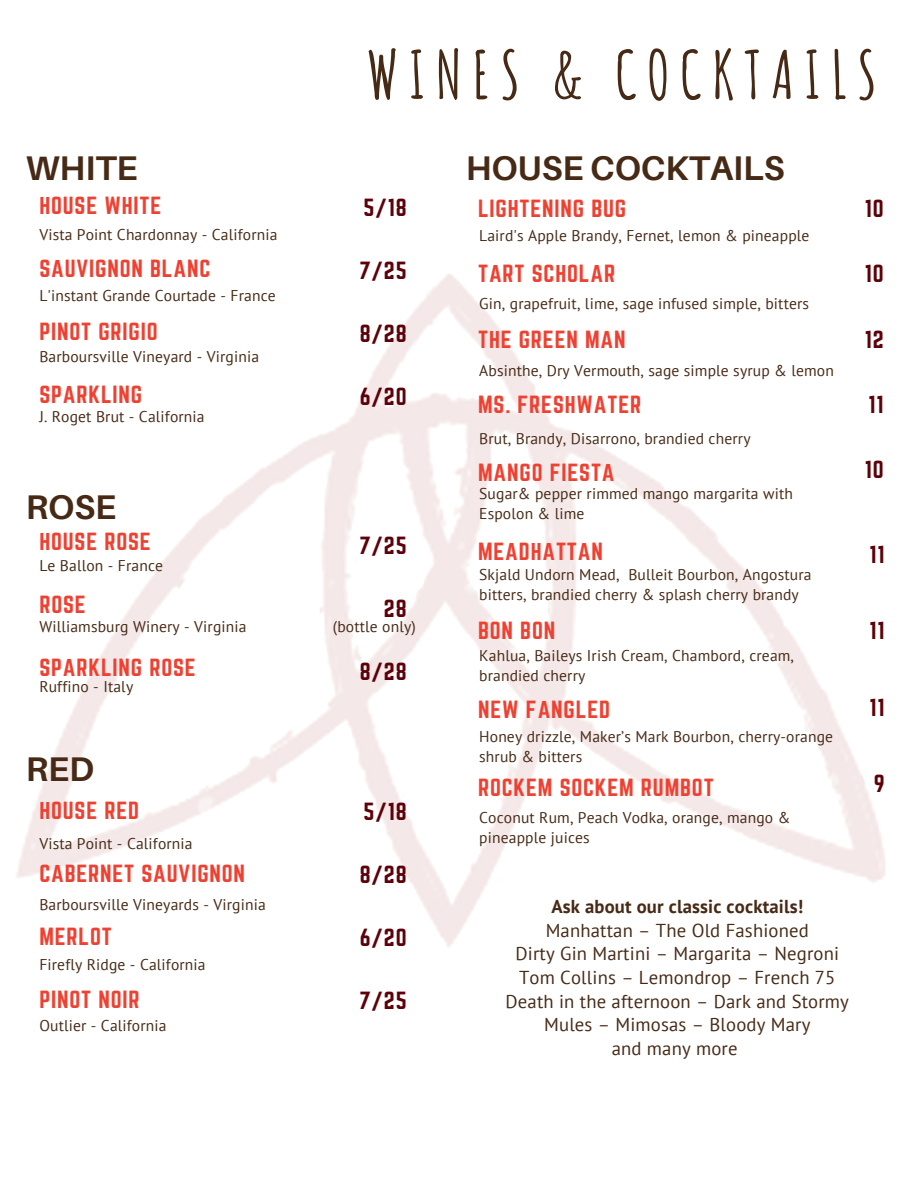
<style>
.page{position:relative;width:918px;height:1188px;background:#fff}
.page>*{position:absolute;margin:0;border:0;box-sizing:border-box;transform-origin:0 0}
.t1{font:700 65.4px "Amatic SC";letter-spacing:.15em;color:#472a16}
.t2{font:700 34.2px "Aileron";color:#472a16}
.t3{font:21.75px "Norwester";letter-spacing:.04em;color:#ef4132}
.t4{font:21.75px "Norwester";letter-spacing:.04em;color:#5e0009}
.t5{font:18.75px/23.7px "PT Sans";letter-spacing:.01em;color:#472a16;text-align:center}
.t6{font:700 18.75px "PT Sans";letter-spacing:.01em;color:#472a16}
.t7{font:15.6px/20.2px "PT Sans";letter-spacing:.01em;color:#472a16}
</style>
<div class="page">
<h1 class="t1" style="left:367px;top:33px;width:512px">WINES &amp; COCKTAILS</h1>
<h2 class="t2" style="left:26px;top:147px;width:113px">WHITE</h2>
<h2 class="t2" style="left:466px;top:147px;width:320px">HOUSE COCKTAILS</h2>
<h3 class="t3" style="left:39px;top:195px;width:123px">HOUSE WHITE</h3>
<h3 class="t4" style="left:364px;top:197px;width:44px">5/18</h3>
<h3 class="t3" style="left:478px;top:198px;width:150px">LIGHTENING BUG</h3>
<p class="t7" style="left:39px;top:224px;width:240px">Vista Point Chardonnay - California</p>
<h3 class="t3" style="left:39px;top:258px;width:172px">SAUVIGNON BLANC</h3>
<p class="t7" style="left:39px;top:285px;width:238px">L'instant Grande Courtade - France</p>
<h3 class="t3" style="left:39px;top:321px;width:120px">PINOT GRIGIO</h3>
<p class="t7" style="left:39px;top:346px;width:221px">Barboursville Vineyard - Virginia</p>
<h3 class="t3" style="left:39px;top:384px;width:104px">SPARKLING</h3>
<p class="t7" style="left:39px;top:407px;width:167px">J. Roget Brut - California</p>
<h2 class="t2" style="left:26px;top:486px;width:92px">ROSE</h2>
<h3 class="t3" style="left:39px;top:531px;width:113px">HOUSE ROSE</h3>
<p class="t7" style="left:39px;top:555px;width:125px">Le Ballon - France</p>
<h3 class="t3" style="left:39px;top:594px;width:48px">ROSE</h3>
<h3 class="t4" style="left:359px;top:260px;width:49px">7/25</h3>
<h3 class="t4" style="left:360px;top:323px;width:48px">8/28</h3>
<h3 class="t4" style="left:360px;top:386px;width:48px">6/20</h3>
<h3 class="t4" style="left:359px;top:535px;width:49px">7/25</h3>
<h3 class="t4" style="left:384px;top:598px;width:24px">28</h3>
<p class="t7" style="left:39px;top:616px;width:209px">Williamsburg Winery - Virginia</p>
<p class="t7" style="left:333px;top:616px;width:85px">(bottle only)</p>
<h3 class="t3" style="left:39px;top:657px;width:158px">SPARKLING ROSE</h3>
<p class="t7" style="left:39px;top:677px;width:95px">Ruffino - Italy</p>
<h2 class="t2" style="left:26px;top:748px;width:70px">RED</h2>
<h3 class="t3" style="left:39px;top:800px;width:101px">HOUSE RED</h3>
<p class="t7" style="left:39px;top:833px;width:155px">Vista Point - California</p>
<h3 class="t3" style="left:39px;top:863px;width:207px">CABERNET SAUVIGNON</h3>
<p class="t7" style="left:39px;top:894px;width:228px">Barboursville Vineyards - Virginia</p>
<h3 class="t3" style="left:39px;top:926px;width:74px">MERLOT</h3>
<p class="t7" style="left:39px;top:954px;width:168px">Firefly Ridge - California</p>
<h3 class="t3" style="left:39px;top:989px;width:102px">PINOT NOIR</h3>
<p class="t7" style="left:39px;top:1015px;width:129px">Outlier - California</p>
<h3 class="t4" style="left:360px;top:661px;width:48px">8/28</h3>
<h3 class="t4" style="left:364px;top:801px;width:44px">5/18</h3>
<h3 class="t4" style="left:360px;top:864px;width:48px">8/28</h3>
<h3 class="t4" style="left:360px;top:927px;width:48px">6/20</h3>
<h3 class="t4" style="left:359px;top:990px;width:49px">7/25</h3>
<p class="t7" style="left:479px;top:225px;width:332px">Laird's Apple Brandy, Fernet, lemon &amp; pineapple</p>
<h3 class="t3" style="left:478px;top:263px;width:139px">TART SCHOLAR</h3>
<p class="t7" style="left:479px;top:293px;width:331px">Gin, grapefruit, lime, sage infused simple, bitters</p>
<h3 class="t3" style="left:478px;top:329px;width:149px">THE GREEN MAN</h3>
<p class="t7" style="left:479px;top:360px;width:356px">Absinthe, Dry Vermouth, sage simple syrup &amp; lemon</p>
<h3 class="t3" style="left:478px;top:394px;width:165px">MS. FRESHWATER</h3>
<p class="t7" style="left:479px;top:428px;width:273px">Brut, Brandy, Disarrono, brandied cherry</p>
<h3 class="t3" style="left:478px;top:462px;width:138px">MANGO FIESTA</h3>
<p class="t7" style="left:479px;top:483px;width:315px">Sugar&amp; pepper rimmed mango margarita with<br>Espolon &amp; lime</p>
<h3 class="t3" style="left:478px;top:541px;width:126px">MEADHATTAN</h3>
<p class="t7" style="left:479px;top:564px;width:334px">Skjald Undorn Mead, Bulleit Bourbon, Angostura bitters, brandied cherry &amp; splash cherry brandy</p>
<h3 class="t3" style="left:478px;top:620px;width:79px">BON BON</h3>
<p class="t7" style="left:479px;top:645px;width:316px">Kahlua, Baileys Irish Cream, Chambord, cream, brandied cherry</p>
<h3 class="t3" style="left:478px;top:699px;width:133px">NEW FANGLED</h3>
<p class="t7" style="left:479px;top:726px;width:355px">Honey drizzle, Maker’s Mark Bourbon, cherry-orange shrub &amp; bitters</p>
<h3 class="t3" style="left:478px;top:777px;width:237px">ROCKEM SOCKEM RUMBOT</h3>
<p class="t7" style="left:479px;top:807px;width:313px">Coconut Rum, Peach Vodka, orange, mango &amp; pineapple juices</p>
<p class="t6" style="left:551px;top:894px;width:253px">Ask about our classic cocktails!</p>
<p class="t5" style="left:506px;top:918px;width:345px">Manhattan – The Old Fashioned<br>Dirty Gin Martini – Margarita – Negroni<br>Tom Collins – Lemondrop – French 75<br>Death in the afternoon – Dark and Stormy<br>Mules – Mimosas – Bloody Mary<br>and many more</p>
<h3 class="t4" style="left:865px;top:198px;width:20px">10</h3>
<h3 class="t4" style="left:865px;top:263px;width:20px">10</h3>
<h3 class="t4" style="left:865px;top:329px;width:20px">12</h3>
<h3 class="t4" style="left:868px;top:394px;width:17px">11</h3>
<h3 class="t4" style="left:865px;top:459px;width:20px">10</h3>
<h3 class="t4" style="left:870px;top:544px;width:17px">11</h3>
<h3 class="t4" style="left:870px;top:620px;width:17px">11</h3>
<h3 class="t4" style="left:870px;top:697px;width:17px">11</h3>
<h3 class="t4" style="left:874px;top:773px;width:12px">9</h3>
</div>
